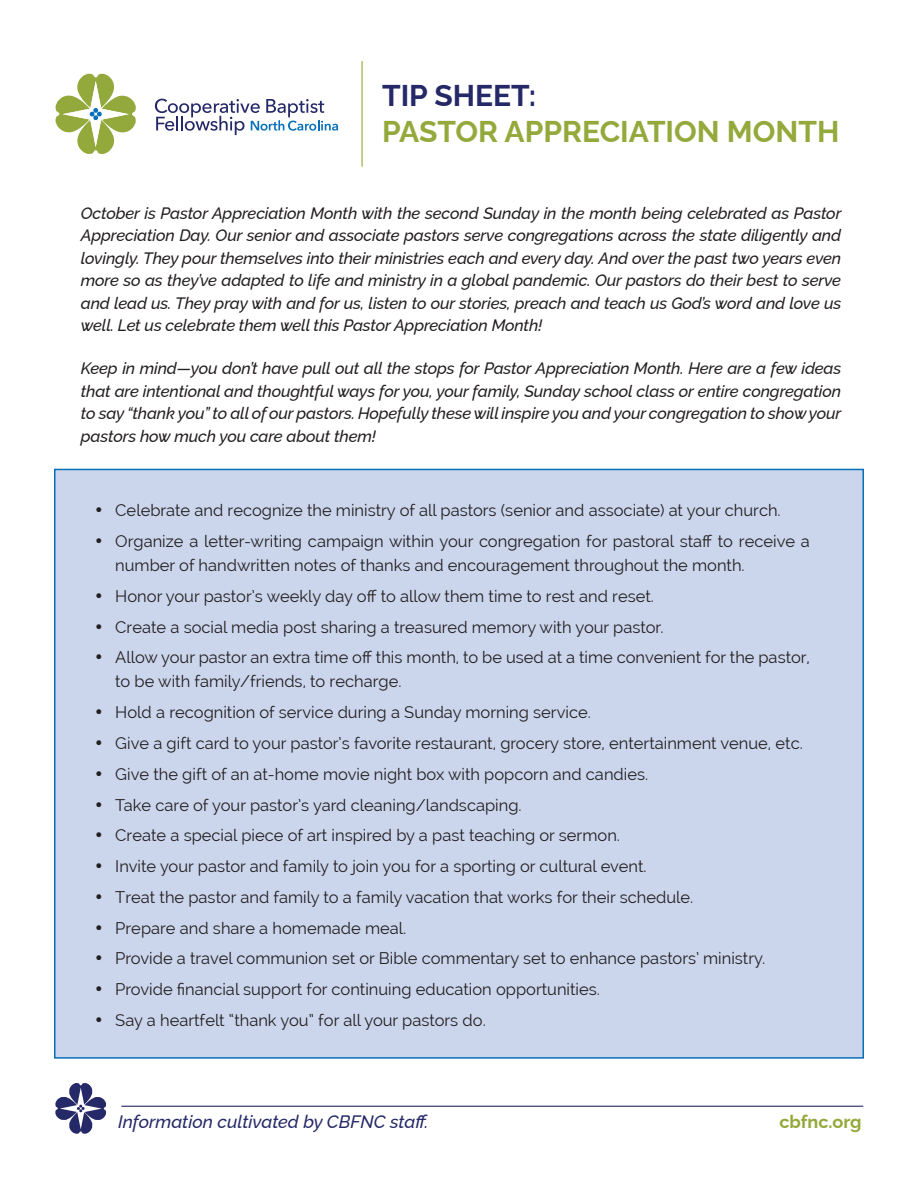
<style>
.page{position:relative;width:918px;height:1188px;background:#fff}
.page>*{position:absolute;margin:0;border:0;box-sizing:border-box;transform-origin:0 0}
.t1{font:700 30px "Raleway";color:#94a93b}
.t2{font:700 30px "Raleway";color:#252967}
.t3{font:italic 500 18px "Raleway";color:#252967}
.t4{font:700 18px "Raleway";color:#94a93b}
.t5{font:16.5px/24px "Raleway";color:#231f20}
.t6{font:italic 500 16.5px/22.5px "Raleway";letter-spacing:-.01em;color:#231f20;text-align:justify}
</style>
<div class="page">
<div style="left:54px;top:469px;width:810px;height:590px;background:#cbd6ed;border:2px solid #0770ba"></div>
<svg style="left:155px;top:99px;width:183px;height:36px"></svg>
<svg style="left:56px;top:74px;width:80px;height:80px"></svg>
<hr style="left:361px;top:61px;width:2px;height:106px;background:#94a93b">
<hr style="left:121px;top:1106px;width:742px;height:1px;background:#252967">
<svg style="left:55px;top:1083px;width:52px;height:51px"></svg>
<h1 class="t2" style="left:382px;top:71px;width:156px">TIP SHEET:</h1>
<h1 class="t1" style="left:382px;top:107px;width:459px">PASTOR APPRECIATION MONTH</h1>
<p class="t6" style="left:81px;top:200px;width:762px">October is Pastor Appreciation Month with the second Sunday in the month being celebrated as Pastor Appreciation Day. Our senior and associate pastors serve congregations across the state diligently and lovingly. They pour themselves into their ministries each and every day. And over the past two years even more so as they’ve adapted to life and ministry in a global pandemic. Our pastors do their best to serve and lead us. They pray with and for us, listen to our stories, preach and teach us God’s word and love us well. Let us celebrate them well this Pastor Appreciation Month!</p>
<p class="t6" style="left:81px;top:355px;width:762px">Keep in mind—you don’t have pull out all the stops for Pastor Appreciation Month. Here are a few ideas that are intentional and thoughtful ways for you, your family, Sunday school class or entire congregation to say “thank you” to all of our pastors. Hopefully these will inspire you and your congregation to show your pastors how much you care about them!</p>
<p class="t5" style="left:95px;top:499px;width:687px">• Celebrate and recognize the ministry of all pastors (senior and associate) at your church.</p>
<p class="t5" style="left:115px;top:529px;width:696px;text-indent:-20px">• Organize a letter-writing campaign within your congregation for pastoral staff to receive a number of handwritten notes of thanks and encouragement throughout the month.</p>
<p class="t5" style="left:95px;top:584px;width:560px">• Honor your pastor’s weekly day off to allow them time to rest and reset.</p>
<p class="t5" style="left:95px;top:615px;width:570px">• Create a social media post sharing a treasured memory with your pastor.</p>
<p class="t5" style="left:115px;top:646px;width:696px;text-indent:-20px">• Allow your pastor an extra time off this month, to be used at a time convenient for the pastor, to be with family/friends, to recharge.</p>
<p class="t5" style="left:95px;top:700px;width:497px">• Hold a recognition of service during a Sunday morning service.</p>
<p class="t5" style="left:95px;top:731px;width:709px">• Give a gift card to your pastor’s favorite restaurant, grocery store, entertainment venue, etc.</p>
<p class="t5" style="left:95px;top:762px;width:555px">• Give the gift of an at-home movie night box with popcorn and candies.</p>
<p class="t5" style="left:95px;top:793px;width:428px">• Take care of your pastor’s yard cleaning/landscaping.</p>
<p class="t5" style="left:95px;top:823px;width:527px">• Create a special piece of art inspired by a past teaching or sermon.</p>
<p class="t5" style="left:95px;top:854px;width:553px">• Invite your pastor and family to join you for a sporting or cultural event.</p>
<p class="t5" style="left:95px;top:885px;width:600px">• Treat the pastor and family to a family vacation that works for their schedule.</p>
<p class="t5" style="left:95px;top:916px;width:313px">• Prepare and share a homemade meal.</p>
<p class="t5" style="left:95px;top:946px;width:672px">• Provide a travel communion set or Bible commentary set to enhance pastors’ ministry.</p>
<p class="t5" style="left:95px;top:977px;width:506px">• Provide financial support for continuing education opportunities.</p>
<p class="t5" style="left:95px;top:1008px;width:392px">• Say a heartfelt “thank you” for all your pastors do.</p>
<p class="t3" style="left:118px;top:1108px;width:312px">Information cultivated by CBFNC staff.</p>
<p class="t4" style="left:779px;top:1108px;width:84px">cbfnc.org</p>
</div>
